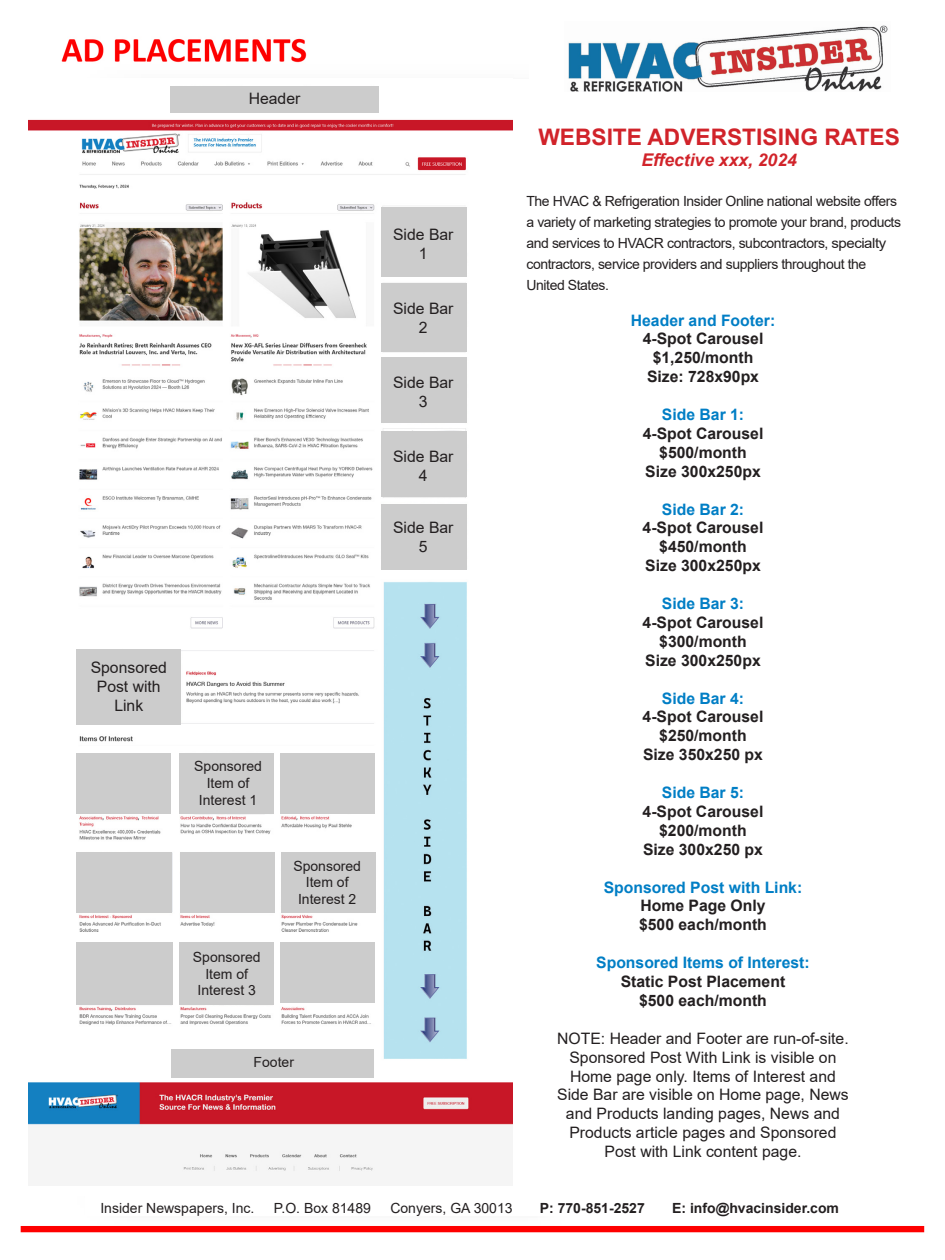
<style>
.page{position:relative;width:945px;height:1260px;background:#fff}
.page>*{position:absolute;margin:0;border:0;box-sizing:border-box;transform-origin:0 0}
.t1{font:700 22.75px "Arial";color:#d1232a}
.t2{font:italic 700 17.5px "Arial";color:#d1232a}
.t3{font:15.75px/18.9px "Arial";color:#231f20;text-align:center}
.t4{font:700 15.75px/18.9px "Arial";color:#231f20;text-align:center}
.t5{font:700 15.75px "Arial";color:#007ec5}
.t6{font:14px/21px "Arial";letter-spacing:-.03em;color:#231f20}
.t7{font:14px/16.8px "Arial";color:#231f20;text-align:center}
.t8{font:700 14px "Arial";color:#231f20}
</style>
<div class="page">
<img style="left:20px;top:38px;width:905px;height:1195px">
<div style="left:64px;top:80px;width:851px;height:1116px;background:#fff"></div>
<img style="left:28px;top:79px;width:485px;height:1107px">
<div style="left:170px;top:87px;width:208px;height:26px;background:#ccc"></div>
<div style="left:172px;top:1049px;width:202px;height:28px;background:#ccc"></div>
<div style="left:381px;top:207px;width:85px;height:69px;background:#ccc"></div>
<div style="left:76px;top:649px;width:105px;height:75px;background:#ccc"></div>
<div style="left:76px;top:753px;width:95px;height:61px;background:#ccc"></div>
<div style="left:381px;top:283px;width:86px;height:69px;background:#ccc"></div>
<div style="left:381px;top:358px;width:86px;height:65px;background:#ccc"></div>
<div style="left:381px;top:431px;width:86px;height:65px;background:#ccc"></div>
<div style="left:381px;top:504px;width:86px;height:65px;background:#ccc"></div>
<div style="left:179px;top:753px;width:94px;height:61px;background:#ccc"></div>
<div style="left:280px;top:753px;width:94px;height:61px;background:#ccc"></div>
<div style="left:76px;top:852px;width:96px;height:61px;background:#ccc"></div>
<div style="left:181px;top:852px;width:94px;height:61px;background:#ccc"></div>
<div style="left:281px;top:852px;width:94px;height:61px;background:#ccc"></div>
<div style="left:76px;top:942px;width:97px;height:63px;background:#ccc"></div>
<div style="left:179px;top:942px;width:94px;height:63px;background:#ccc"></div>
<div style="left:280px;top:942px;width:94px;height:61px;background:#ccc"></div>
<div style="left:530px;top:1px;width:384px;height:106px;background:#fff"></div>
<img style="left:568px;top:25px;width:320px;height:66px">
<div style="left:85px;top:1192px;width:782px;height:23px;background:#fff"></div>
<p class="t3" style="left:249px;top:89px;width:53px">Header</p>
<p class="t3" style="left:393px;top:225px;width:62px">Side Bar<br>1</p>
<p class="t3" style="left:393px;top:299px;width:62px">Side Bar<br>2</p>
<p class="t3" style="left:393px;top:373px;width:62px">Side Bar<br>3</p>
<p class="t3" style="left:393px;top:447px;width:62px">Side Bar<br>4</p>
<p class="t3" style="left:393px;top:518px;width:62px">Side Bar<br>5</p>
<p class="t3" style="left:91px;top:658px;width:78px">Sponsored<br>Post with<br>Link</p>
<p class="t7" style="left:194px;top:758px;width:69px">Sponsored<br>Item of<br>Interest 1</p>
<p class="t7" style="left:193px;top:948px;width:69px">Sponsored<br>Item of<br>Interest 3</p>
<p class="t7" style="left:293px;top:857px;width:69px">Sponsored<br>Item of<br>Interest 2</p>
<p class="t6" style="left:254px;top:1051px;width:42px">Footer</p>
<h1 class="t1" style="left:538px;top:121px;width:363px">WEBSITE ADVERSTISING RATES</h1>
<p class="t2" style="left:642px;top:148px;width:157px">Effective xxx, 2024</p>
<p class="t6" style="left:526px;top:190px;width:376px">The HVAC &amp; Refrigeration Insider Online national website offers a variety of marketing strategies to promote your brand, products and services to HVACR contractors, subcontractors, specialty contractors, service providers and suppliers throughout the United States.</p>
<p class="t5" style="left:631px;top:309px;width:146px">Header and Footer:</p>
<p class="t4" style="left:643px;top:330px;width:122px">4-Spot Carousel $1,250/month<br>Size: 728x90px</p>
<p class="t5" style="left:662px;top:403px;width:84px">Side Bar 1:</p>
<p class="t4" style="left:643px;top:424px;width:122px">4-Spot Carousel $500/month<br>Size 300x250px</p>
<p class="t5" style="left:662px;top:498px;width:84px">Side Bar 2:</p>
<p class="t4" style="left:643px;top:519px;width:122px">4-Spot Carousel $450/month<br>Size 300x250px</p>
<p class="t5" style="left:662px;top:592px;width:84px">Side Bar 3:</p>
<p class="t4" style="left:643px;top:613px;width:122px">4-Spot Carousel $300/month<br>Size 300x250px</p>
<p class="t5" style="left:662px;top:687px;width:84px">Side Bar 4:</p>
<p class="t4" style="left:643px;top:708px;width:122px">4-Spot Carousel $250/month<br>Size 350x250 px</p>
<p class="t5" style="left:662px;top:781px;width:84px">Side Bar 5:</p>
<p class="t4" style="left:643px;top:802px;width:122px">4-Spot Carousel $200/month<br>Size 300x250 px</p>
<p class="t5" style="left:604px;top:876px;width:200px">Sponsored Post with Link:</p>
<p class="t4" style="left:639px;top:897px;width:129px;text-align:left">Home Page Only $500 each/month</p>
<p class="t5" style="left:596px;top:952px;width:215px">Sponsored Items of Interest:</p>
<p class="t4" style="left:621px;top:972px;width:166px">Static Post Placement $500 each/month</p>
<p class="t3" style="left:557px;top:1029px;width:293px">NOTE: Header and Footer are run-of-site.<br>Sponsored Post With Link is visible on Home page only. Items of Interest and Side Bar are visible on Home page, News and Products landing pages, News and Products article pages and Sponsored Post with Link content page.</p>
<p class="t7" style="left:100px;top:1200px;width:156px">Insider Newspapers, Inc.</p>
<p class="t7" style="left:274px;top:1200px;width:99px">P.O. Box 81489</p>
<p class="t7" style="left:390px;top:1200px;width:124px">Conyers, GA 30013</p>
<p class="t8" style="left:540px;top:1199px;width:107px">P: 770-851-2527</p>
<p class="t8" style="left:672px;top:1199px;width:168px">E: info@hvacinsider.com</p>
</div>
